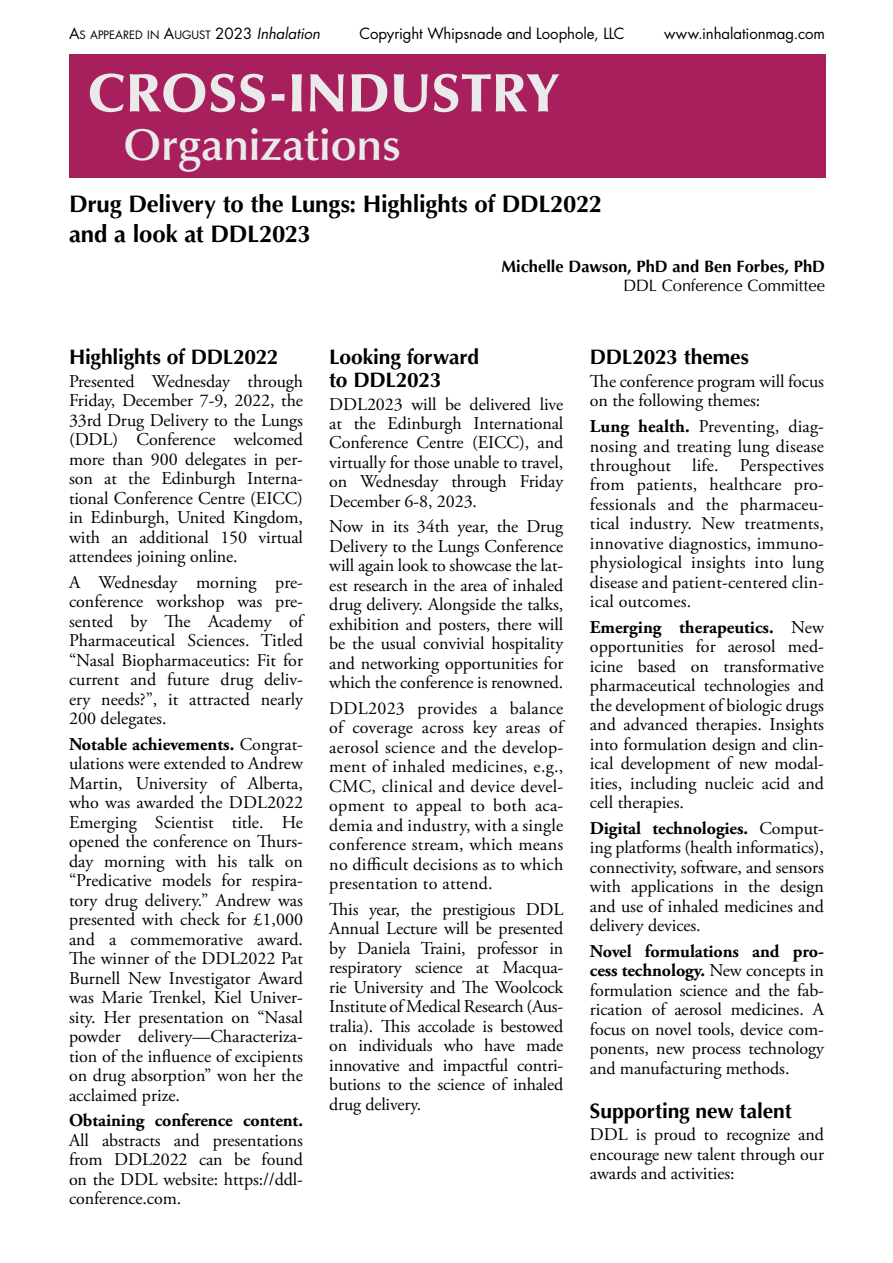
<style>
.page{position:relative;width:893px;height:1263px;background:#fff}
.page>*{position:absolute;margin:0;border:0;box-sizing:border-box;transform-origin:0 0}
.t1{font:900 54px "Optima LT Std";letter-spacing:-.005em;color:#eaeaea}
.t2{font:600 45px "Optima LT Std";letter-spacing:-.005em;color:#eaeaea}
.t3{font:700 24px/30px "Optima LT Std";letter-spacing:-.01em;color:#000}
.t4{font:700 21px/22.5px "Optima";letter-spacing:-.01em;color:#000}
.t5{font:18px/19.5px "Adobe Garamond Pro";letter-spacing:-.005em;color:#000;text-align:justify}
.t6{font:700 18px "Adobe Garamond Pro";letter-spacing:-.005em;color:#000}
.t7{font:700 16.5px "Optima LT Std";color:#000}
.t8{font:16.5px "Optima LT Std";letter-spacing:-.005em;color:#000}
.t9{font:15px "Futura Std";letter-spacing:-.005em;color:#000}
.t10{font:11.25px "Futura Std";color:#000}
.s1{font-size:15px}
.s2{font-style:italic;font-size:15px}
.s3{font-weight:700}
</style>
<div class="page">
<div style="left:69px;top:54px;width:756px;height:124px;background:#a81f5d"></div>
<p class="t10" style="left:69px;top:28px;width:253px"><span class="s1">A</span>S APPEARED IN <span class="s1">A</span>UGUST <span class="s1">2023</span> <span class="s2">Inhalation</span></p>
<p class="t9" style="left:359px;top:24px;width:267px">Copyright Whipsnade and Loophole, LLC</p>
<p class="t9" style="left:664px;top:24px;width:162px">www.inhalationmag.com</p>
<h1 class="t1" style="left:87px;top:62px;width:474px">CROSS-INDUSTRY</h1>
<h2 class="t2" style="left:123px;top:118px;width:279px">Organizations</h2>
<h3 class="t3" style="left:69px;top:189px;width:535px">Drug Delivery to the Lungs: Highlights of DDL2022 and a look at DDL2023</h3>
<p class="t7" style="left:501px;top:257px;width:325px">Michelle Dawson, PhD and Ben Forbes, PhD</p>
<p class="t8" style="left:623px;top:276px;width:203px">DDL Conference Committee</p>
<p class="t4" style="left:69px;top:346px;width:211px">Highlights of DDL2022</p>
<p class="t5" style="left:69px;top:372px;width:236px">Presented Wednesday through Friday, December 7-9, 2022, the 33rd Drug Delivery to the Lungs (DDL) Conference welcomed more than 900 delegates in per&shy;son at the Edinburgh Interna&shy;tional Conference Centre (EICC) in Edinburgh, United Kingdom, with an additional 150 virtual attendees joining online.</p>
<p class="t5" style="left:69px;top:573px;width:236px">A Wednesday morning pre&shy;conference workshop was pre&shy;sented by The Academy of Pharmaceutical Sciences. Titled “Nasal Biopharmaceutics: Fit for current and future drug deliv&shy;ery needs?”, it attracted nearly 200 delegates.</p>
<p class="t5" style="left:69px;top:735px;width:236px"><span class="s3">Notable achievements.</span> Congrat&shy;ulations were extended to Andrew Martin, University of Alberta, who was awarded the DDL2022<br>Emerging Scientist title. He opened the conference on Thurs&shy;day morning with his talk on “Predicative models for respira&shy;tory drug delivery.” Andrew was presented with check for £1,000 and a commemorative award.<br>The winner of the DDL2022 Pat Burnell New Investigator Award was Marie Trenkel, Kiel Univer&shy;sity. Her presentation on “Nasal powder delivery—Characteriza&shy;tion of the influence of excipients on drug absorption” won her the acclaimed prize.</p>
<p class="t6" style="left:69px;top:1110px;width:236px">Obtaining conference content.</p>
<p class="t5" style="left:69px;top:1131px;width:236px">All abstracts and presentations from DDL2022 can be found on the DDL website: https://ddl&shy;conference.com.</p>
<p class="t4" style="left:329px;top:346px;width:151px">Looking forward to DDL2023</p>
<p class="t5" style="left:329px;top:395px;width:236px">DDL2023 will be delivered live at the Edinburgh International Conference Centre (EICC), and virtually for those unable to travel, on Wednesday through Friday December 6-8, 2023.</p>
<p class="t5" style="left:329px;top:518px;width:236px">Now in its 34th year, the Drug Delivery to the Lungs Conference will again look to showcase the lat&shy;est research in the area of inhaled drug delivery. Alongside the talks, exhibition and posters, there will be the usual convivial hospitality and networking opportunities for which the conference is renowned.</p>
<p class="t5" style="left:329px;top:699px;width:236px">DDL2023 provides a balance of coverage across key areas of aerosol science and the develop&shy;ment of inhaled medicines, e.g., CMC, clinical and device devel&shy;opment to appeal to both aca&shy;demia and industry, with a single conference stream, which means no difficult decisions as to which presentation to attend.</p>
<p class="t5" style="left:329px;top:900px;width:236px">This year, the prestigious DDL Annual Lecture will be presented by Daniela Traini, professor in respiratory science at Macqua&shy;rie University and The Woolcock Institute of Medical Research (Aus&shy;tralia). This accolade is bestowed on individuals who have made innovative and impactful contri&shy;butions to the science of inhaled drug delivery.</p>
<p class="t4" style="left:590px;top:346px;width:160px">DDL2023 themes</p>
<p class="t5" style="left:590px;top:372px;width:235px">The conference program will focus on the following themes:</p>
<p class="t5" style="left:590px;top:417px;width:236px"><span class="s3">Lung health.</span> Preventing, diag&shy;nosing and treating lung disease throughout life. Perspectives from patients, healthcare pro&shy;fessionals and the pharmaceu&shy;tical industry. New treatments, innovative diagnostics, immuno&shy;physiological insights into lung disease and patient-centered clin&shy;ical outcomes.</p>
<p class="t5" style="left:590px;top:618px;width:236px"><span class="s3">Emerging therapeutics.</span> New opportunities for aerosol med&shy;icine based on transformative pharmaceutical technologies and the development of biologic drugs and advanced therapies. Insights into formulation design and clin&shy;ical development of new modal&shy;ities, including nucleic acid and cell therapies.</p>
<p class="t5" style="left:590px;top:819px;width:236px"><span class="s3">Digital technologies.</span> Comput&shy;ing platforms (health informatics), connectivity, software, and sensors with applications in the design and use of inhaled medicines and delivery devices.</p>
<p class="t5" style="left:590px;top:942px;width:236px"><span class="s3">Novel formulations and pro&shy;cess technology.</span> New concepts in formulation science and the fab&shy;rication of aerosol medicines. A focus on novel tools, device com&shy;ponents, new process technology and manufacturing methods.</p>
<p class="t4" style="left:590px;top:1099px;width:203px">Supporting new talent</p>
<p class="t5" style="left:590px;top:1125px;width:236px">DDL is proud to recognize and encourage new talent through our awards and activities:</p>
</div>
